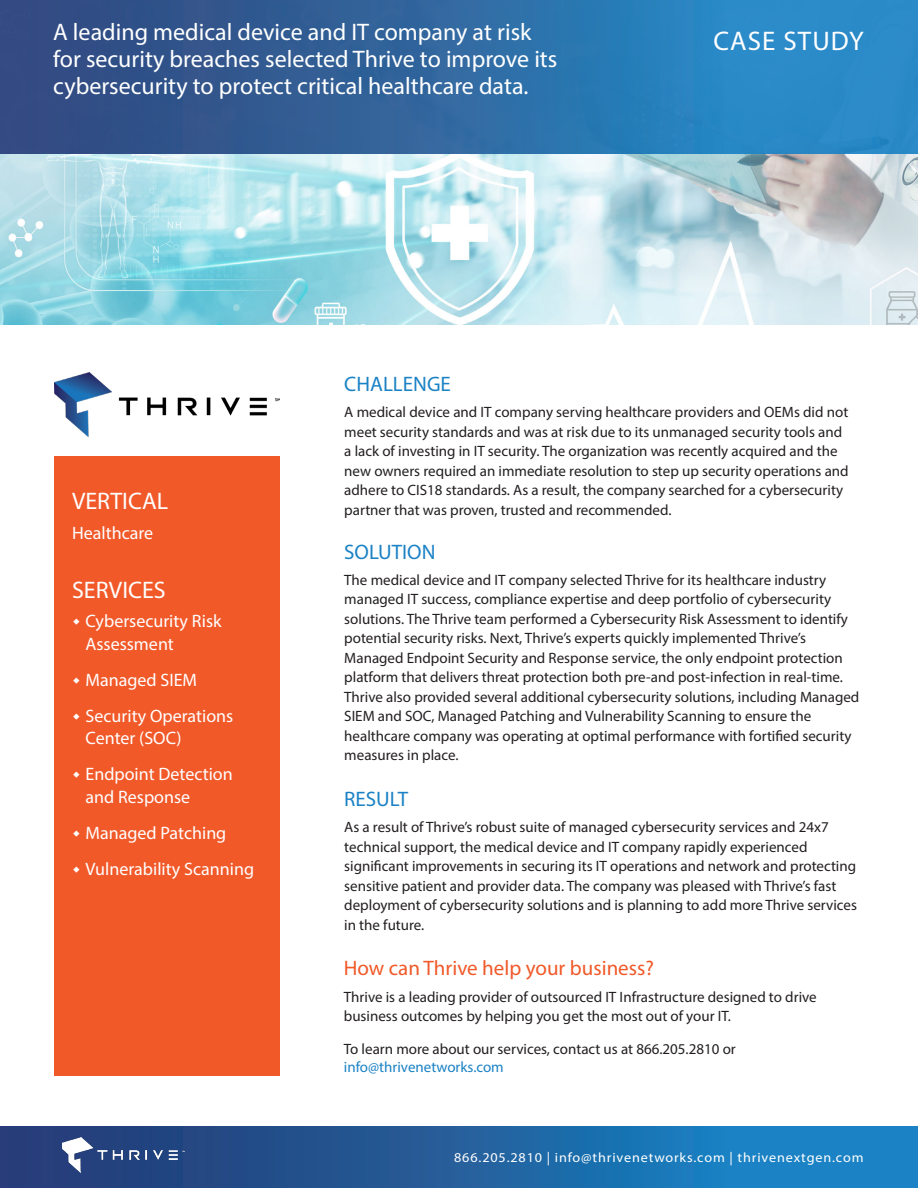
<style>
.page{position:relative;width:918px;height:1188px;background:#fff}
.page>*{position:absolute;margin:0;border:0;box-sizing:border-box;transform-origin:0 0}
.t1{font:27px "Myriad Pro";letter-spacing:.04em;color:#fff}
.t2{font:24px/27px "Myriad Pro";color:#fff}
.t3{font:21px "Myriad Pro";color:#f15929}
.t4{font:21px "Myriad Pro";color:#1b82c5}
.t5{font:18px/22.5px "Myriad Pro";color:#fff}
.t6{font:15px/19.5px "Myriad Pro";color:#231f20}
.t7{font:15px "Myriad Pro";color:#1b82c5}
.t8{font:13.5px "Myriad Pro";letter-spacing:.06em;color:#fff;scale:1.05 1}
</style>
<div class="page">
<div style="left:54px;top:456px;width:226px;height:620px;background:#f15929"></div>
<img style="left:0;top:153px;width:918px;height:171px">
<img style="left:54px;top:372px;width:226px;height:64px">
<div style="left:0;top:1127px;width:918px;height:61px;background:linear-gradient(to right,#273770,#198bce)"></div>
<img style="left:62px;top:1137px;width:123px;height:35px">
<div style="left:0;top:0;width:918px;height:153px;background:linear-gradient(to right,#34457b,#2893d0)"></div>
<p class="t2" style="left:53px;top:18px;width:506px">A leading medical device and IT company at risk for security breaches selected Thrive to improve its cybersecurity to protect critical healthcare data.</p>
<p class="t1" style="left:713px;top:24px;width:152px">CASE STUDY</p>
<p class="t2" style="left:72px;top:487px;width:98px">VERTICAL</p>
<p class="t5" style="left:72px;top:522px;width:83px">Healthcare</p>
<p class="t2" style="left:72px;top:576px;width:95px">SERVICES</p>
<p class="t5" style="left:86px;top:610px;width:138px">Cybersecurity Risk<br>Assessment</p>
<p class="t5" style="left:86px;top:668px;width:113px">Managed SIEM</p>
<p class="t5" style="left:86px;top:704px;width:149px">Security Operations<br>Center (SOC)</p>
<p class="t5" style="left:86px;top:763px;width:149px">Endpoint Detection and Response</p>
<p class="t5" style="left:86px;top:821px;width:142px">Managed Patching</p>
<p class="t5" style="left:86px;top:857px;width:170px">Vulnerability Scanning</p>
<p class="t4" style="left:344px;top:371px;width:108px">CHALLENGE</p>
<p class="t6" style="left:344px;top:402px;width:506px">A medical device and IT company serving healthcare providers and OEMs did not meet security standards and was at risk due to its unmanaged security tools and a lack of investing in IT security. The organization was recently acquired and the new owners required an immediate resolution to step up security operations and adhere to CIS18 standards. As a result, the company searched for a cybersecurity partner that was proven, trusted and recommended.</p>
<p class="t4" style="left:344px;top:539px;width:93px">SOLUTION</p>
<p class="t6" style="left:344px;top:570px;width:517px">The medical device and IT company selected Thrive for its healthcare industry managed IT success, compliance expertise and deep portfolio of cybersecurity solutions. The Thrive team performed a Cybersecurity Risk Assessment to identify potential security risks. Next, Thrive’s experts quickly implemented Thrive’s Managed Endpoint Security and Response service, the only endpoint protection platform that delivers threat protection both pre-and post-infection in real-time.<br>Thrive also provided several additional cybersecurity solutions, including Managed SIEM and SOC, Managed Patching and Vulnerability Scanning to ensure the healthcare company was operating at optimal performance with fortified security measures in place.</p>
<p class="t4" style="left:344px;top:786px;width:66px">RESULT</p>
<p class="t6" style="left:344px;top:817px;width:514px">As a result of Thrive’s robust suite of managed cybersecurity services and 24x7 technical support, the medical device and IT company rapidly experienced significant improvements in securing its IT operations and network and protecting sensitive patient and provider data. The company was pleased with Thrive’s fast deployment of cybersecurity solutions and is planning to add more Thrive services in the future.</p>
<p class="t3" style="left:344px;top:955px;width:312px">How can Thrive help your business?</p>
<p class="t6" style="left:344px;top:987px;width:474px">Thrive is a leading provider of outsourced IT Infrastructure designed to drive business outcomes by helping you get the most out of your IT.</p>
<p class="t6" style="left:344px;top:1039px;width:393px">To learn more about our services, contact us at 866.205.2810 or</p>
<p class="t7" style="left:344px;top:1058px;width:161px">info@thrivenetworks.com</p>
<p class="t8" style="left:454px;top:1149px;width:391px">866.205.2810 | info@thrivenetworks.com | thrivenextgen.com</p>
</div>
